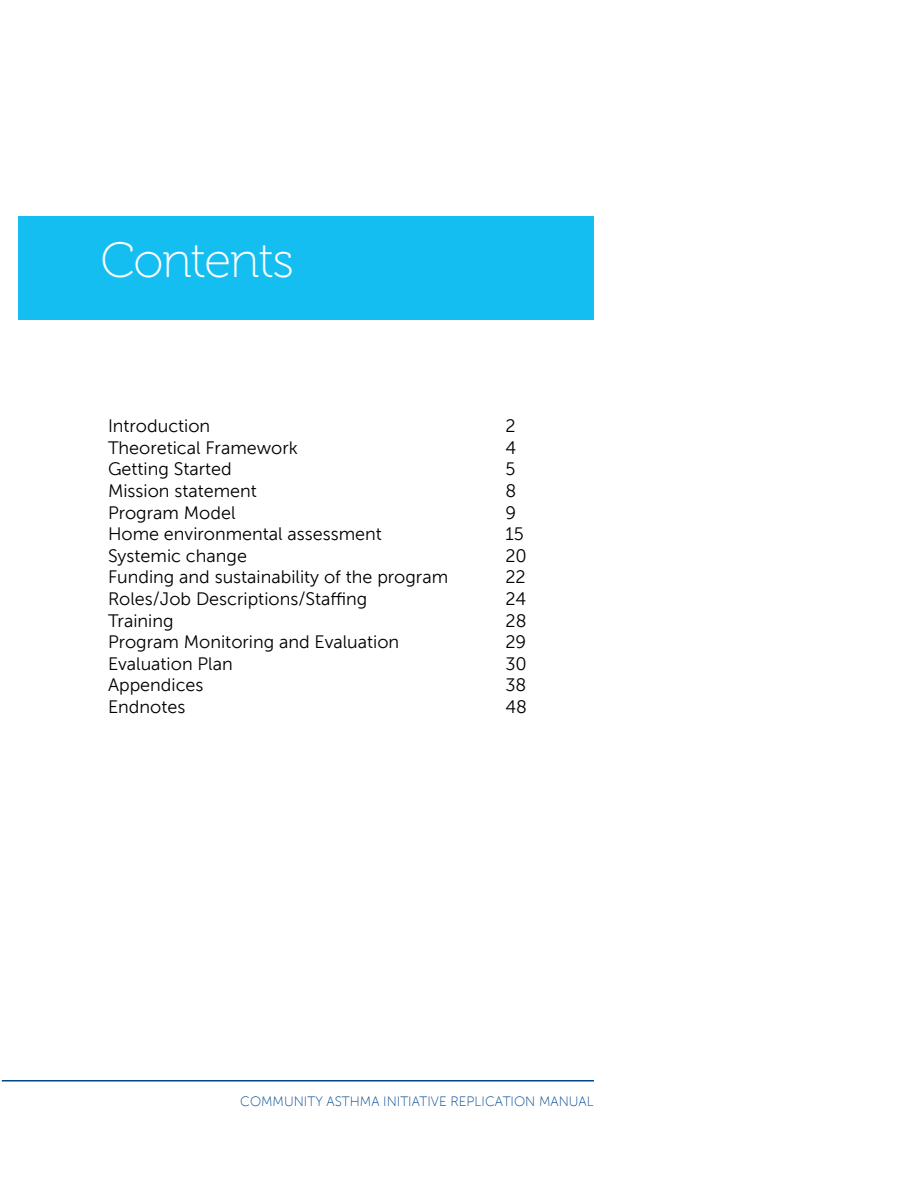
<style>
.page{position:relative;width:918px;height:1188px;background:#fff}
.page>*{position:absolute;margin:0;border:0;box-sizing:border-box;transform-origin:0 0}
.t1{font:49.5px "Museo 100";letter-spacing:-.025em;color:#fff}
.t2{font:18px "Museo Sans 300";color:#000}
.t3{font:13.5px "Museo Sans 100";color:#00468b}
</style>
<div class="page">
<div style="left:19px;top:216px;width:575px;height:103px;background:#15bef0"></div>
<hr style="left:2px;top:1080px;width:592px;height:2px;background:#00468b">
<h1 class="t1" style="left:101px;top:234px;width:195px">Contents</h1>
<p class="t2" style="left:108px;top:416px;width:104px">Introduction</p>
<p class="t2" style="left:506px;top:416px;width:12px">2</p>
<p class="t2" style="left:108px;top:438px;width:191px">Theoretical Framework</p>
<p class="t2" style="left:505px;top:438px;width:12px">4</p>
<p class="t2" style="left:108px;top:459px;width:125px">Getting Started</p>
<p class="t2" style="left:505px;top:459px;width:12px">5</p>
<p class="t2" style="left:108px;top:481px;width:150px">Mission statement</p>
<p class="t2" style="left:505px;top:481px;width:12px">8</p>
<p class="t2" style="left:108px;top:503px;width:129px">Program Model</p>
<p class="t2" style="left:505px;top:503px;width:12px">9</p>
<p class="t2" style="left:108px;top:524px;width:275px">Home environmental assessment</p>
<p class="t2" style="left:505px;top:524px;width:20px">15</p>
<p class="t2" style="left:108px;top:546px;width:140px">Systemic change</p>
<p class="t2" style="left:505px;top:546px;width:23px">20</p>
<p class="t2" style="left:108px;top:567px;width:342px">Funding and sustainability of the program</p>
<p class="t2" style="left:505px;top:567px;width:22px">22</p>
<p class="t2" style="left:108px;top:589px;width:261px">Roles/Job Descriptions/Staffing</p>
<p class="t2" style="left:505px;top:589px;width:22px">24</p>
<p class="t2" style="left:108px;top:611px;width:67px">Training</p>
<p class="t2" style="left:506px;top:611px;width:23px">28</p>
<p class="t2" style="left:108px;top:632px;width:293px">Program Monitoring and Evaluation</p>
<p class="t2" style="left:505px;top:632px;width:22px">29</p>
<p class="t2" style="left:108px;top:654px;width:126px">Evaluation Plan</p>
<p class="t2" style="left:505px;top:654px;width:23px">30</p>
<p class="t2" style="left:108px;top:675px;width:97px">Appendices</p>
<p class="t2" style="left:505px;top:675px;width:22px">38</p>
<p class="t2" style="left:108px;top:697px;width:79px">Endnotes</p>
<p class="t2" style="left:505px;top:697px;width:23px">48</p>
<p class="t3" style="left:240px;top:1095px;width:355px">COMMUNITY ASTHMA I NITIATIVE REPLICATION MANUAL</p>
</div>
